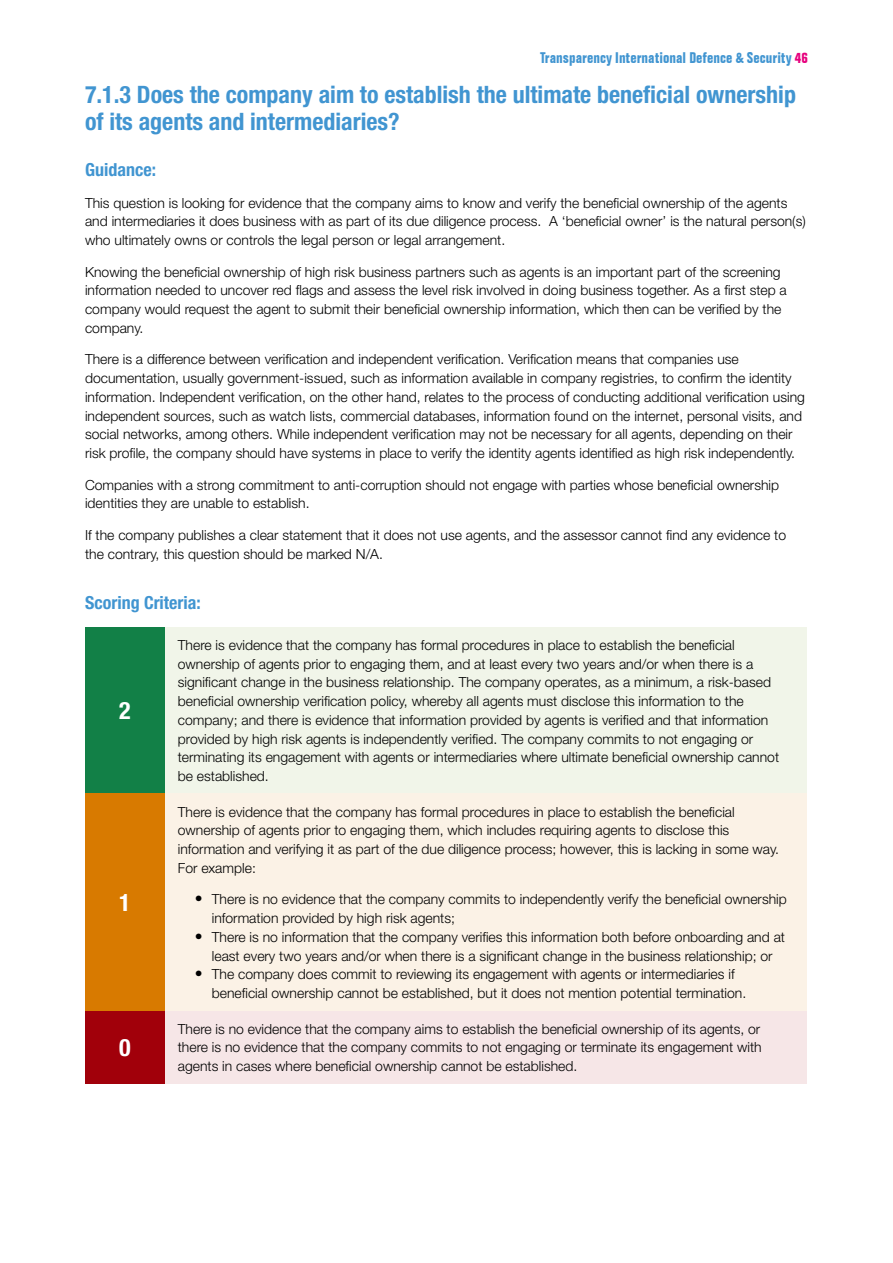
<style>
.page{position:relative;width:893px;height:1263px;background:#fff}
.page>*{position:absolute;margin:0;border:0;box-sizing:border-box;transform-origin:0 0}
.t1{font:700 condensed 24px/27px "Helvetica Neue LT Pro";color:#4195d1}
.t2{font:700 condensed 24px "Helvetica Neue LT Pro";color:#fff}
.t3{font:700 condensed 18px "Helvetica Neue LT Pro";color:#4195d1}
.t4{font:700 condensed 15px "Folio BT";color:#4195d1}
.t5{font:300 13.95px/18.8px "Helvetica Neue LT Pro";color:#000}
.s1{color:#e6007d}
.s2{font-weight:500;font-stretch:condensed;font-size:15.75px}
</style>
<div class="page">
<div style="left:85px;top:627px;width:80px;height:167px;background:#128047"></div>
<div style="left:165px;top:627px;width:641px;height:167px;background:#f1f5e9"></div>
<div style="left:85px;top:794px;width:80px;height:217px;background:#d87a00"></div>
<div style="left:165px;top:794px;width:641px;height:217px;background:#fbf2e6"></div>
<div style="left:85px;top:1011px;width:80px;height:73px;background:#a1000a"></div>
<div style="left:165px;top:1011px;width:641px;height:73px;background:#f6e6e7"></div>
<p class="t4" style="left:540px;top:49px;width:269px">Transparency International Defence &amp; Security <span class="s1">46</span></p>
<h1 class="t1" style="left:85px;top:80px;width:712px">7.1.3 Does the company aim to establish the ultimate beneficial ownership of its agents and intermediaries?</h1>
<p class="t3" style="left:85px;top:159px;width:72px">Guidance:</p>
<p class="t5" style="left:85px;top:193px;width:722px">This question is looking for evidence that the company aims to know and verify the beneficial ownership of the agents and intermediaries it does business with as part of its due diligence process. A ‘beneficial owner’ is the natural person(s) who ultimately owns or controls the legal person or legal arrangement.</p>
<p class="t5" style="left:85px;top:262px;width:703px">Knowing the beneficial ownership of high risk business partners such as agents is an important part of the screening information needed to uncover red flags and assess the level risk involved in doing business together. As a first step a company would request the agent to submit their beneficial ownership information, which then can be verified by the company.</p>
<p class="t5" style="left:85px;top:350px;width:721px">There is a difference between verification and independent verification. Verification means that companies use documentation, usually government-issued, such as information available in company registries, to confirm the identity information. Independent verification, on the other hand, relates to the process of conducting additional verification using independent sources, such as watch lists, commercial databases, information found on the internet, personal visits, and social networks, among others. While independent verification may not be necessary for all agents, depending on their risk profile, the company should have systems in place to verify the identity agents identified as high risk independently.</p>
<p class="t5" style="left:85px;top:475px;width:696px">Companies with a strong commitment to anti-corruption should not engage with parties whose beneficial ownership identities they are unable to establish.</p>
<p class="t5" style="left:85px;top:525px;width:702px">If the company publishes a clear statement that it does not use agents, and the assessor cannot find any evidence to the contrary, this question should be marked N/A.</p>
<p class="t3" style="left:85px;top:591px;width:117px">Scoring Criteria:</p>
<h1 class="t2" style="left:119px;top:696px;width:13px">2</h1>
<h1 class="t2" style="left:119px;top:888px;width:13px">1</h1>
<h1 class="t2" style="left:119px;top:1033px;width:13px">0</h1>
<p class="t5" style="left:178px;top:635px;width:603px">There is evidence that the company has formal procedures in place to establish the beneficial ownership of agents prior to engaging them, and at least every two years and/or when there is a significant change in the business relationship. The company operates, as a minimum, a risk-based beneficial ownership verification policy, whereby all agents must disclose this information to the company; and there is evidence that information provided by agents is verified and that information provided by high risk agents is independently verified. The company commits to not engaging or terminating its engagement with agents or intermediaries where ultimate beneficial ownership cannot be established.</p>
<p class="t5" style="left:178px;top:802px;width:603px">There is evidence that the company has formal procedures in place to establish the beneficial ownership of agents prior to engaging them, which includes requiring agents to disclose this information and verifying it as part of the due diligence process; however, this is lacking in some way.<br>For example:</p>
<p class="t5" style="left:212px;top:890px;width:576px;text-indent:-17px"><span class="s2">•</span> There is no evidence that the company commits to independently verify the beneficial ownership information provided by high risk agents;</p>
<p class="t5" style="left:195px;top:927px;width:592px;text-align:center"><span class="s2">•</span> There is no information that the company verifies this information both before onboarding and at least every two years and/or when there is a significant change in the business relationship; or</p>
<p class="t5" style="left:212px;top:965px;width:536px;text-indent:-17px"><span class="s2">•</span> The company does commit to reviewing its engagement with agents or intermediaries if beneficial ownership cannot be established, but it does not mention potential termination.</p>
<p class="t5" style="left:178px;top:1019px;width:585px;text-align:justify">There is no evidence that the company aims to establish the beneficial ownership of its agents, or there is no evidence that the company commits to not engaging or terminate its engagement with agents in cases where beneficial ownership cannot be established.</p>
</div>
